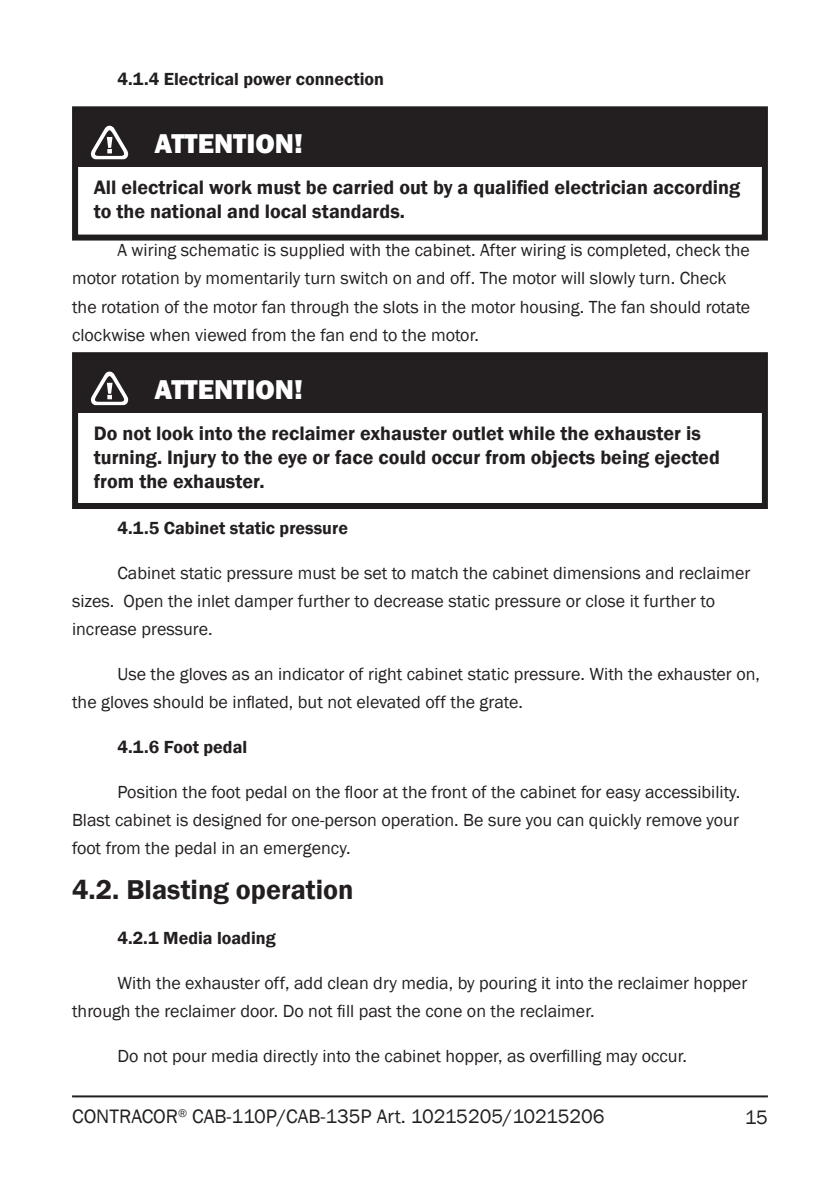
<style>
.page{position:relative;width:840px;height:1191px;background:#fff}
.page>*{position:absolute;margin:0;border:0;box-sizing:border-box;transform-origin:0 0}
.t1{font:600 28px "Franklin Gothic";color:#231f20}
.t2{font:800 28px "Franklin Gothic";color:#fff}
.t3{font:600 20px/24px "Franklin Gothic";color:#231f20}
.t4{font:20px "Franklin Gothic";color:#231f20}
.t5{font:18px/28px "Franklin Gothic";color:#231f20}
.t6{font:600 18px "Franklin Gothic";color:#231f20}
</style>
<div class="page">
<hr style="left:72px;top:1095px;width:695px;height:2px;background:#231f20">
<div style="left:72px;top:352px;width:695px;height:157px;border:6px solid #201d1e"></div>
<div style="left:75px;top:356px;width:689px;height:56px;background:#231f20"></div>
<svg style="left:91px;top:371px;width:37px;height:34px"></svg>
<div style="left:72px;top:106px;width:695px;height:134px;border:6px solid #201d1e"></div>
<div style="left:75px;top:110px;width:689px;height:56px;background:#231f20"></div>
<svg style="left:91px;top:126px;width:37px;height:33px"></svg>
<p class="t6" style="left:117px;top:68px;width:268px">4.1.4 Electrical power connection</p>
<h1 class="t2" style="left:154px;top:126px;width:150px">ATTENTION!</h1>
<p class="t3" style="left:94px;top:176px;width:647px">All electrical work must be carried out by a qualified electrician according to the national and local standards.</p>
<p class="t5" style="left:72px;top:237px;width:679px;text-indent:45px">A wiring schematic is supplied with the cabinet. After wiring is completed, check the motor rotation by momentarily turn switch on and off. The motor will slowly turn. Check the rotation of the motor fan through the slots in the motor housing. The fan should rotate clockwise when viewed from the fan end to the motor.</p>
<h1 class="t2" style="left:154px;top:372px;width:150px">ATTENTION!</h1>
<p class="t3" style="left:94px;top:422px;width:627px">Do not look into the reclaimer exhauster outlet while the exhauster is turning. Injury to the eye or face could occur from objects being ejected from the exhauster.</p>
<p class="t6" style="left:117px;top:516px;width:232px">4.1.5 Cabinet static pressure</p>
<p class="t5" style="left:72px;top:559px;width:679px;text-indent:45px">Cabinet static pressure must be set to match the cabinet dimensions and reclaimer sizes. Open the inlet damper further to decrease static pressure or close it further to increase pressure.</p>
<p class="t5" style="left:72px;top:660px;width:689px;text-indent:45px">Use the gloves as an indicator of right cabinet static pressure. With the exhauster on, the gloves should be inflated, but not elevated off the grate.</p>
<p class="t6" style="left:117px;top:735px;width:131px">4.1.6 Foot pedal</p>
<p class="t5" style="left:72px;top:778px;width:669px;text-align:justify;text-indent:45px">Position the foot pedal on the floor at the front of the cabinet for easy accessibility.<br>Blast cabinet is designed for one-person operation. Be sure you can quickly remove your foot from the pedal in an emergency.</p>
<h1 class="t1" style="left:72px;top:872px;width:283px">4.2. Blasting operation</h1>
<p class="t6" style="left:117px;top:926px;width:160px">4.2.1 Media loading</p>
<p class="t5" style="left:72px;top:969px;width:676px;text-indent:45px">With the exhauster off, add clean dry media, by pouring it into the reclaimer hopper through the reclaimer door. Do not fill past the cone on the reclaimer.</p>
<p class="t5" style="left:117px;top:1042px;width:571px">Do not pour media directly into the cabinet hopper, as overfilling may occur.</p>
<p class="t4" style="left:72px;top:1104px;width:533px">CONTRACOR<sup>®</sup> CAB-110P/CAB-135P Art. 10215205/10215206</p>
<p class="t4" style="left:744px;top:1104px;width:25px">15</p>
</div>
